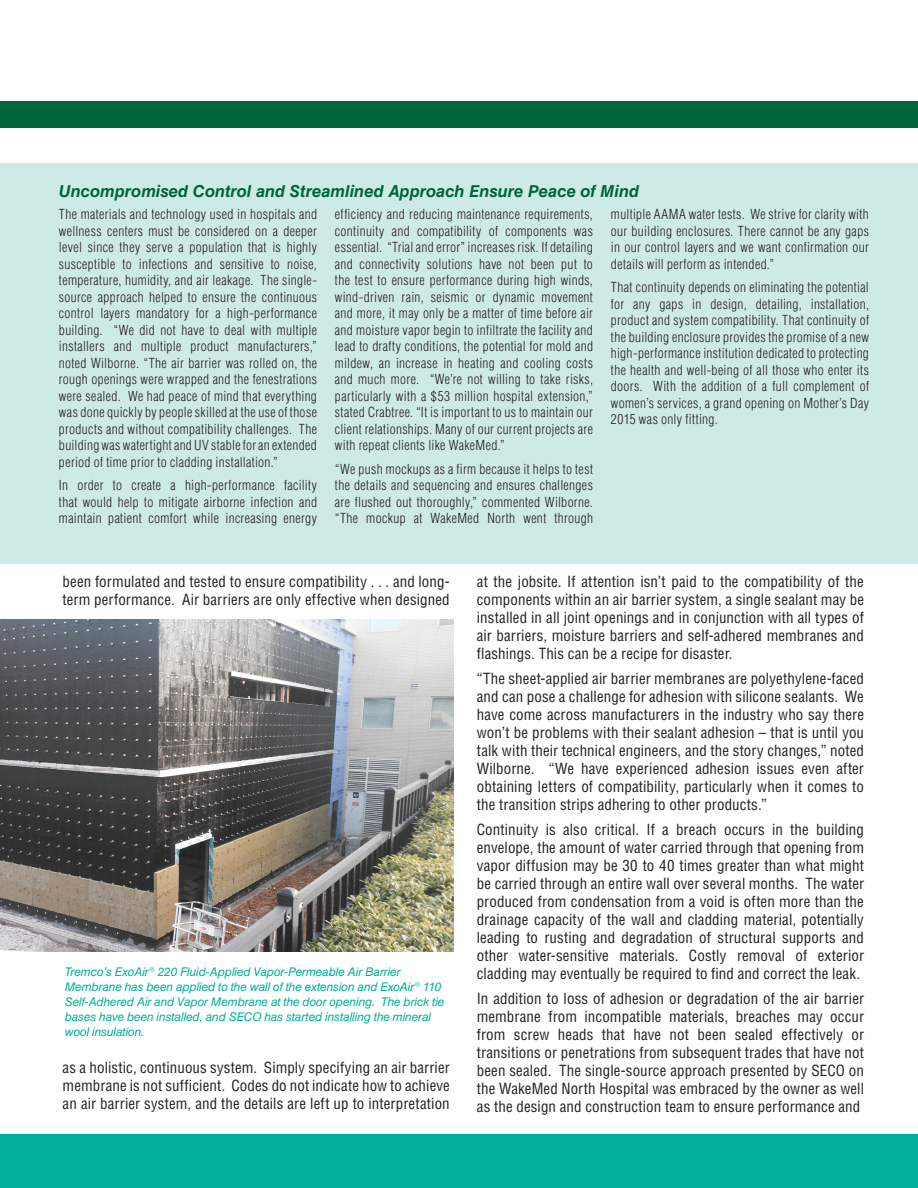
<style>
.page{position:relative;width:918px;height:1188px;background:#fff}
.page>*{position:absolute;margin:0;border:0;box-sizing:border-box;transform-origin:0 0}
.subhead{font:italic 700 16.5px "Helvetica LT Std";color:#00653a}
.body{font:condensed 15px/18px "Helvetica LT Std";letter-spacing:.01em;color:#231f20;text-align:justify}
.body-2{font:300 condensed 13.5px/16.5px "Helvetica LT Std";letter-spacing:.025em;color:#231f20;text-align:justify}
.t1{font:italic 12px/15px "Helvetica LT Std";letter-spacing:-.015em;color:#00ae9e}
</style>
<div class="page">
<div style="left:0;top:101px;width:918px;height:27px;background:#00653a"></div>
<div style="left:0;top:1134px;width:918px;height:54px;background:#00ae9e"></div>
<img style="left:0;top:620px;width:454px;height:332px">
<div style="left:0;top:163px;width:918px;height:400px;background:#ceeae7"></div>
<p class="subhead" style="left:59px;top:181px;width:582px">Uncompromised Control and Streamlined Approach Ensure Peace of Mind</p>
<p class="body-2" style="left:59px;top:206px;width:260px">The materials and technology used in hospitals and wellness centers must be considered on a deeper level since they serve a population that is highly susceptible to infections and sensitive to noise, temperature, humidity, and air leakage. The single&shy;source approach helped to ensure the continuous control layers mandatory for a high-performance building. “We did not have to deal with multiple installers and multiple product manufacturers,” noted Wilborne. “The air barrier was rolled on, the rough openings were wrapped and the fenestrations were sealed. We had peace of mind that everything was done quickly by people skilled at the use of those products and without compatibility challenges. The building was watertight and UV stable for an extended period of time prior to cladding installation.”</p>
<p class="body-2" style="left:59px;top:477px;width:260px">In order to create a high-performance facility that would help to mitigate airborne infection and maintain patient comfort while increasing energy</p>
<p class="body-2" style="left:335px;top:206px;width:260px">efficiency and reducing maintenance requirements, continuity and compatibility of components was essential. “Trial and error” increases risk. If detailing and connectivity solutions have not been put to the test to ensure performance during high winds, wind-driven rain, seismic or dynamic movement and more, it may only be a matter of time before air and moisture vapor begin to infiltrate the facility and lead to drafty conditions, the potential for mold and mildew, an increase in heating and cooling costs and much more. “We’re not willing to take risks, particularly with a $53 million hospital extension,” stated Crabtree. “It is important to us to maintain our client relationships. Many of our current projects are with repeat clients like WakeMed.”</p>
<p class="body-2" style="left:335px;top:460px;width:260px">“We push mockups as a firm because it helps to test the details and sequencing and ensures challenges are flushed out thoroughly,” commented Wilborne. “The mockup at WakeMed North went through</p>
<p class="body-2" style="left:611px;top:206px;width:260px">multiple AAMA water tests. We strive for clarity with our building enclosures. There cannot be any gaps in our control layers and we want confirmation our details will perform as intended.”</p>
<p class="body-2" style="left:611px;top:279px;width:260px">That continuity depends on eliminating the potential for any gaps in design, detailing, installation, product and system compatibility. That continuity of the building enclosure provides the promise of a new high-performance institution dedicated to protecting the health and well-being of all those who enter its doors. With the addition of a full complement of women’s services, a grand opening on Mother’s Day 2015 was only fitting.</p>
<p class="body" style="left:63px;top:573px;width:389px">been formulated and tested to ensure compatibility . . . and long&shy;term performance. Air barriers are only effective when designed</p>
<p class="t1" style="left:65px;top:964px;width:381px">Tremco’s ExoAir® 220 Fluid-Applied Vapor-Permeable Air Barrier Membrane has been applied to the wall of the extension and ExoAir® 110<br>Self-Adhered Air and Vapor Membrane at the door opening. The brick tie bases have been installed, and SECO has started installing the mineral wool insulation.</p>
<p class="body" style="left:63px;top:1059px;width:389px">as a holistic, continuous system. Simply specifying an air barrier membrane is not sufficient. Codes do not indicate how to achieve an air barrier system, and the details are left up to interpretation</p>
<p class="body" style="left:477px;top:573px;width:389px">at the jobsite. If attention isn’t paid to the compatibility of the components within an air barrier system, a single sealant may be installed in all joint openings and in conjunction with all types of air barriers, moisture barriers and self-adhered membranes and flashings. This can be a recipe for disaster.</p>
<p class="body" style="left:477px;top:670px;width:389px">“The sheet-applied air barrier membranes are polyethylene-faced and can pose a challenge for adhesion with silicone sealants. We have come across manufacturers in the industry who say there won’t be problems with their sealant adhesion – that is until you talk with their technical engineers, and the story changes,” noted Wilborne. “We have experienced adhesion issues even after obtaining letters of compatibility, particularly when it comes to the transition strips adhering to other products.”</p>
<p class="body" style="left:477px;top:820px;width:389px">Continuity is also critical. If a breach occurs in the building envelope, the amount of water carried through that opening from vapor diffusion may be 30 to 40 times greater than what might be carried through an entire wall over several months. The water produced from condensation from a void is often more than the drainage capacity of the wall and cladding material, potentially leading to rusting and degradation of structural supports and other water-sensitive materials. Costly removal of exterior cladding may eventually be required to find and correct the leak.</p>
<p class="body" style="left:477px;top:989px;width:389px">In addition to loss of adhesion or degradation of the air barrier membrane from incompatible materials, breaches may occur from screw heads that have not been sealed effectively or transitions or penetrations from subsequent trades that have not been sealed. The single-source approach presented by SECO on the WakeMed North Hospital was embraced by the owner as well as the design and construction team to ensure performance and</p>
</div>
